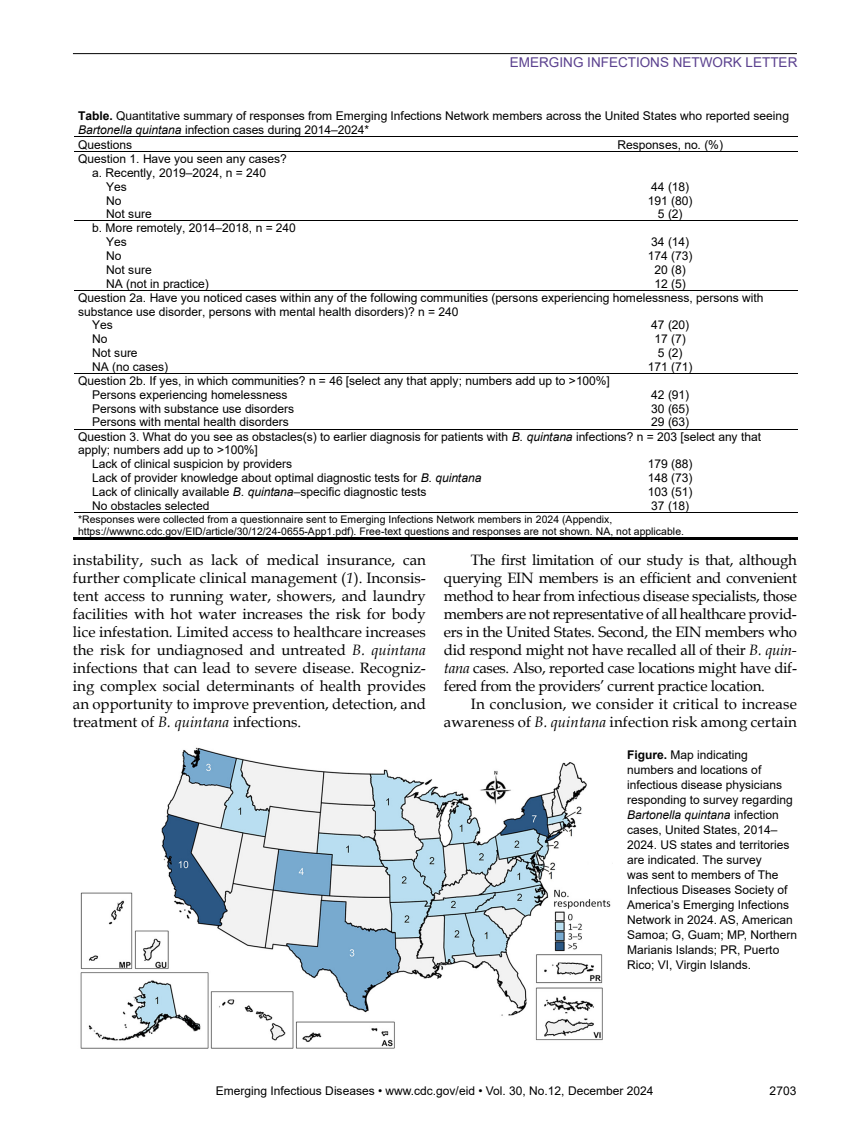
<style>
.page{position:relative;width:851px;height:1134px;background:#fff}
.page>*{position:absolute;margin:0;border:0;box-sizing:border-box;transform-origin:0 0}
.t1{font:15px/18px "Book Antiqua";color:#000;text-align:justify}
.t2{font:13.5px "Arial";color:#5a408e}
.t3{font:12px/15px "Arial";color:#000}
.t4{font:10.5px/12px "Arial";color:#000}
.s1{font-weight:700}
.s2{font-style:italic}
</style>
<div class="page">
<hr style="left:73px;top:53px;width:723px;height:1px;background:#000">
<img style="left:80px;top:747px;width:531px;height:302px">
<hr style="left:74px;top:137px;width:468px;height:1px;background:#000">
<hr style="left:543px;top:137px;width:254px;height:1px;background:#000">
<hr style="left:74px;top:151px;width:468px;height:1px;background:#000">
<hr style="left:543px;top:151px;width:254px;height:1px;background:#000">
<hr style="left:74px;top:221px;width:468px;height:1px;background:#000">
<hr style="left:543px;top:221px;width:254px;height:1px;background:#000">
<hr style="left:74px;top:290px;width:468px;height:1px;background:#000">
<hr style="left:543px;top:290px;width:254px;height:1px;background:#000">
<hr style="left:74px;top:373px;width:468px;height:1px;background:#000">
<hr style="left:543px;top:373px;width:254px;height:1px;background:#000">
<hr style="left:74px;top:429px;width:468px;height:1px;background:#000">
<hr style="left:543px;top:429px;width:254px;height:1px;background:#000">
<hr style="left:74px;top:512px;width:468px;height:1px;background:#000">
<hr style="left:543px;top:512px;width:254px;height:1px;background:#000">
<hr style="left:73px;top:537px;width:724px;height:2px;background:#000">
<p class="t2" style="left:510px;top:53px;width:289px">EMERGING INFECTIONS NETWORK LETTER</p>
<p class="t3" style="left:78px;top:109px;width:712px;line-height:14.2px"><span class="s1">Table.</span> Quantitative summary of responses from Emerging Infections Network members across the United States who reported seeing<br><span class="s2">Bartonella quintana</span> infection cases during 2014–2024*<br>Questions</p>
<p class="t3" style="left:617px;top:137px;width:107px">Responses, no. (%)</p>
<p class="t3" style="left:78px;top:151px;width:210px">Question 1. Have you seen any cases?</p>
<p class="t3" style="left:92px;top:165px;width:175px">a. Recently, 2019–2024, n = 240</p>
<p class="t3" style="left:106px;top:179px;width:22px">Yes</p>
<p class="t3" style="left:651px;top:179px;width:40px">44 (18)</p>
<p class="t3" style="left:106px;top:193px;width:17px">No</p>
<p class="t3" style="left:647px;top:193px;width:46px">191 (80)</p>
<p class="t3" style="left:106px;top:206px;width:47px">Not sure</p>
<p class="t3" style="left:658px;top:206px;width:26px">5 (2)</p>
<p class="t3" style="left:106px;top:221px;width:191px;line-height:13.8px;text-indent:-14px">b. More remotely, 2014–2018, n = 240<br>Yes</p>
<p class="t3" style="left:651px;top:235px;width:40px">34 (14)</p>
<p class="t3" style="left:106px;top:248px;width:17px">No</p>
<p class="t3" style="left:647px;top:248px;width:46px">174 (73)</p>
<p class="t3" style="left:106px;top:262px;width:47px">Not sure</p>
<p class="t3" style="left:654px;top:262px;width:33px">20 (8)</p>
<p class="t3" style="left:106px;top:276px;width:104px">NA (not in practice)</p>
<p class="t3" style="left:654px;top:276px;width:33px">12 (5)</p>
<p class="t3" style="left:78px;top:290px;width:687px">Question 2a. Have you noticed cases within any of the following communities (persons experiencing homelessness, persons with</p>
<p class="t3" style="left:78px;top:304px;width:382px">substance use disorder, persons with mental health disorders)? n = 240</p>
<p class="t3" style="left:92px;top:318px;width:22px">Yes</p>
<p class="t3" style="left:651px;top:318px;width:40px">47 (20)</p>
<p class="t3" style="left:92px;top:331px;width:17px">No</p>
<p class="t3" style="left:654px;top:331px;width:33px">17 (7)</p>
<p class="t3" style="left:92px;top:345px;width:47px">Not sure</p>
<p class="t3" style="left:658px;top:345px;width:26px">5 (2)</p>
<p class="t3" style="left:92px;top:359px;width:78px">NA (no cases)</p>
<p class="t3" style="left:647px;top:359px;width:46px">171 (71)</p>
<p class="t3" style="left:92px;top:374px;width:519px;line-height:13.8px;text-indent:-14px">Question 2b. If yes, in which communities? n = 46 [select any that apply; numbers add up to &gt;100%]<br>Persons experiencing homelessness</p>
<p class="t3" style="left:651px;top:387px;width:40px">42 (91)</p>
<p class="t3" style="left:92px;top:401px;width:203px">Persons with substance use disorders</p>
<p class="t3" style="left:651px;top:401px;width:40px">30 (65)</p>
<p class="t3" style="left:92px;top:415px;width:198px">Persons with mental health disorders</p>
<p class="t3" style="left:651px;top:415px;width:40px">29 (63)</p>
<p class="t3" style="left:78px;top:429px;width:684px">Question 3. What do you see as obstacles(s) to earlier diagnosis for patients with <span class="s2">B. quintana</span> infections? n = 203 [select any that</p>
<p class="t3" style="left:78px;top:443px;width:181px">apply; numbers add up to &gt;100%]</p>
<p class="t3" style="left:92px;top:456px;width:201px">Lack of clinical suspicion by providers</p>
<p class="t3" style="left:647px;top:456px;width:46px">179 (88)</p>
<p class="t3" style="left:92px;top:470px;width:391px">Lack of provider knowledge about optimal diagnostic tests for <span class="s2">B. quintana</span></p>
<p class="t3" style="left:647px;top:470px;width:46px">148 (73)</p>
<p class="t3" style="left:92px;top:484px;width:336px">Lack of clinically available <span class="s2">B. quintana</span>–specific diagnostic tests</p>
<p class="t3" style="left:647px;top:484px;width:46px">103 (51)</p>
<p class="t3" style="left:92px;top:498px;width:119px">No obstacles selected</p>
<p class="t3" style="left:651px;top:498px;width:40px">37 (18)</p>
<p class="t4" style="left:78px;top:513px;width:607px">*Responses were collected from a questionnaire sent to Emerging Infections Network members in 2024 (Appendix, https://wwwnc.cdc.gov/EID/article/30/12/24-0655-App1.pdf). Free-text questions and responses are not shown. NA, not applicable.</p>
<p class="t1" style="left:73px;top:550px;width:354px">instability, such as lack of medical insurance, can further complicate clinical management (<span class="s2">1</span>). Inconsis&shy;tent access to running water, showers, and laundry facilities with hot water increases the risk for body lice infestation<span class="s2">.</span> Limited access to healthcare increases the risk for undiagnosed and untreated <span class="s2">B. quintana </span>infections that can lead to severe disease. Recogniz&shy;ing complex social determinants of health provides an opportunity to improve prevention, detection, and treatment of <span class="s2">B. quintana</span> infections.</p>
<p class="t1" style="left:444px;top:550px;width:354px;text-indent:27px">The first limitation of our study is that, although querying EIN members is an efficient and convenient method to hear from infectious disease specialists, those members are not representative of all healthcare provid&shy;ers in the United States. Second, the EIN members who did respond might not have recalled all of their <span class="s2">B. quin&shy;tana</span> cases. Also, reported case locations might have dif&shy;fered from the providers’ current practice location.</p>
<p class="t1" style="left:444px;top:694px;width:354px;text-align:right">In conclusion, we consider it critical to increase awareness of <span class="s2">B. quintana</span> infection risk among certain</p>
<p class="t3" style="left:627px;top:748px;width:171px"><span class="s1">Figure.</span> Map indicating numbers and locations of infectious disease physicians responding to survey regarding<br><span class="s2">Bartonella quintana</span> infection cases, United States, 2014–<br>2024. US states and territories are indicated. The survey<br>was sent to members of The<br>Infectious Diseases Society of<br>America’s Emerging Infections<br>Network in 2024. AS, American<br>Samoa; G, Guam; MP, Northern<br>Marianis Islands; PR, Puerto<br>Rico; VI, Virgin Islands.</p>
<p class="t3" style="left:216px;top:1084px;width:439px">Emerging Infectious Diseases • www.cdc.gov/eid • Vol. 30, No.12, December 2024</p>
<p class="t3" style="left:769px;top:1084px;width:28px">2703</p>
</div>
